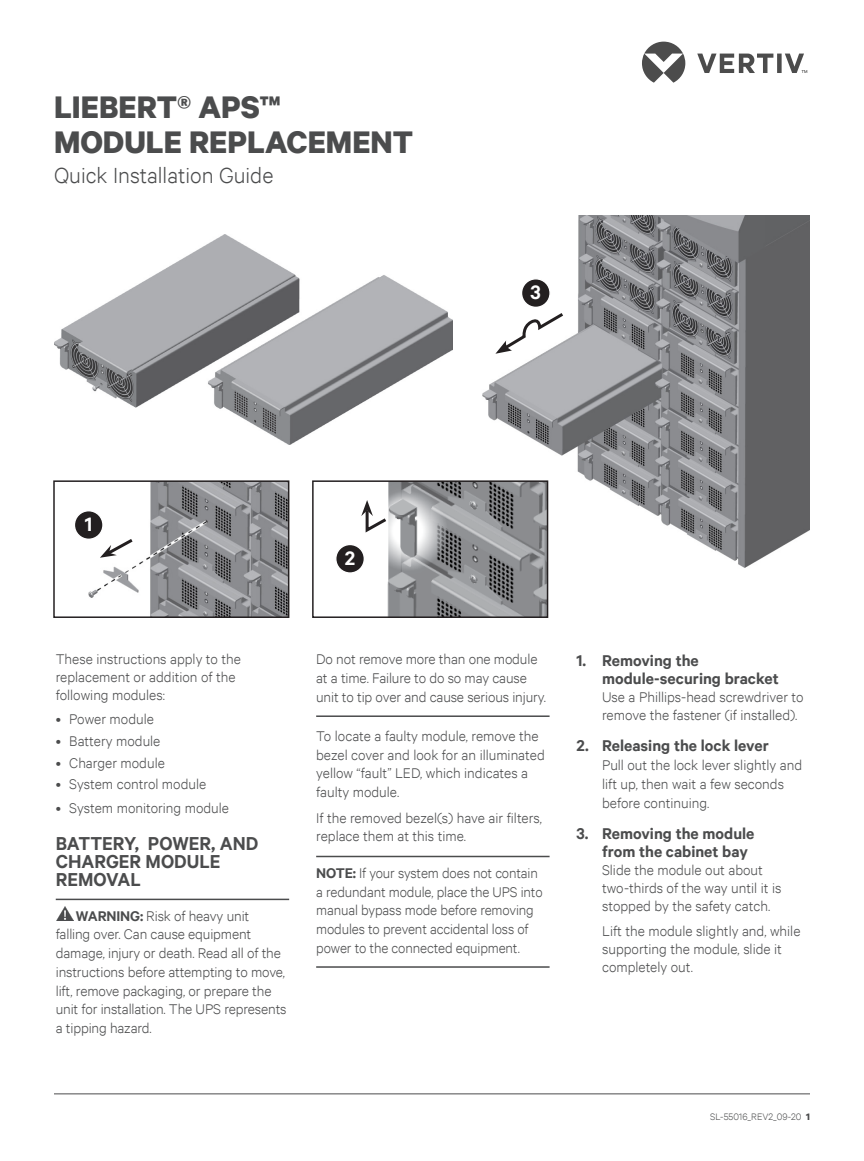
<style>
.page{position:relative;width:864px;height:1161px;background:#fff}
.page>*{position:absolute;margin:0;border:0;box-sizing:border-box;transform-origin:0 0}
.t1{font:700 30px/34.5px "Calibre";color:#4b4c4d}
.t2{font:300 21px "Calibre";color:#4b4c4d}
.t3{font:600 18.6px "Calibre";color:#fff}
.t4{font:600 18px/18px "Calibre";color:#4b4c4d}
.t5{font:600 15px/18px "Calibre";color:#4b4c4d}
.t6{font:300 13.5px/18.8px "Calibre";letter-spacing:-.005em;color:#4b4c4d}
.t7{font:300 9px "Calibre";color:#4b4c4d}
.s1{font-weight:600}
.s2{font-weight:700}
</style>
<div class="page">
<svg style="left:642px;top:42px;width:165px;height:41px"></svg>
<hr style="left:54px;top:1094px;width:756px;height:1px;background:#4b4c4d">
<hr style="left:56px;top:899px;width:233px;height:1px;background:#4b4c4d">
<img style="left:57px;top:906px;width:17px;height:15px">
<hr style="left:316px;top:715px;width:234px;height:2px;background:#4b4c4d">
<hr style="left:316px;top:856px;width:234px;height:1px;background:#4b4c4d">
<hr style="left:316px;top:966px;width:234px;height:2px;background:#4b4c4d">
<img style="left:482px;top:215px;width:328px;height:357px">
<img style="left:88px;top:483px;width:198px;height:132px">
<div style="left:53px;top:480px;width:236px;height:138px;border:2px solid #231f20"></div>
<img style="left:387px;top:483px;width:158px;height:132px">
<div style="left:312px;top:480px;width:236px;height:138px;border:2px solid #231f20"></div>
<img style="left:54px;top:235px;width:399px;height:210px">
<svg style="left:361px;top:500px;width:29px;height:35px"></svg>
<svg style="left:100px;top:536px;width:36px;height:22px"></svg>
<svg style="left:495px;top:310px;width:71px;height:44px"></svg>
<div style="left:74px;top:511px;width:29px;height:28px;background:#231f20;border-radius:50%"></div>
<div style="left:74px;top:510px;width:30px;height:30px;border:1px solid #fff;border-radius:50%"></div>
<div style="left:336px;top:544px;width:28px;height:29px;background:#231f20;border-radius:50%"></div>
<div style="left:335px;top:544px;width:30px;height:30px;border:1px solid #fff;border-radius:50%"></div>
<div style="left:522px;top:279px;width:28px;height:28px;background:#231f20;border-radius:50%"></div>
<div style="left:521px;top:278px;width:30px;height:30px;border:1px solid #fff;border-radius:50%"></div>
<h1 class="t1" style="left:54px;top:89px;width:361px">LIEBERT® APS™<br>MODULE REPLACEMENT</h1>
<h2 class="t2" style="left:54px;top:161px;width:221px">Quick Installation Guide</h2>
<h3 class="t3" style="left:531px;top:279px;width:12px">3</h3>
<h3 class="t3" style="left:85px;top:511px;width:9px">1</h3>
<h3 class="t3" style="left:345px;top:545px;width:12px">2</h3>
<p class="t6" style="left:56px;top:650px;width:187px;line-height:18px">These instructions apply to the replacement or addition of the following modules:</p>
<p class="t6" style="left:56px;top:709px;width:100px">• Power module</p>
<p class="t6" style="left:56px;top:731px;width:106px">• Battery module</p>
<p class="t6" style="left:56px;top:753px;width:111px">• Charger module</p>
<p class="t6" style="left:56px;top:774px;width:152px">• System control module</p>
<p class="t6" style="left:56px;top:798px;width:175px">• System monitoring module</p>
<h3 class="t4" style="left:56px;top:834px;width:204px">BATTERY, POWER, AND<br>CHARGER MODULE<br>REMOVAL</h3>
<p class="t6" style="left:56px;top:906px;width:232px;text-indent:20px"><span class="s1">WARNING:</span> Risk of heavy unit falling over. Can cause equipment damage, injury or death. Read all of the instructions before attempting to move, lift, remove packaging, or prepare the unit for installation. The UPS represents a tipping hazard.</p>
<p class="t6" style="left:316px;top:649px;width:231px">Do not remove more than one module at a time. Failure to do so may cause unit to tip over and cause serious injury.</p>
<p class="t6" style="left:316px;top:726px;width:230px">To locate a faulty module, remove the bezel cover and look for an illuminated yellow “fault” LED, which indicates a faulty module.</p>
<p class="t6" style="left:316px;top:808px;width:227px">If the removed bezel(s) have air filters, replace them at this time.</p>
<p class="t6" style="left:316px;top:863px;width:228px"><span class="s1">NOTE:</span> If your system does not contain a redundant module, place the UPS into manual bypass mode before removing modules to prevent accidental loss of power to the connected equipment.</p>
<p class="t5" style="left:602px;top:651px;width:178px;text-indent:-26px">1. Removing the module‑securing bracket</p>
<p class="t6" style="left:602px;top:687px;width:203px;line-height:18px">Use a Phillips-head screwdriver to remove the fastener (if installed).</p>
<p class="t5" style="left:577px;top:736px;width:194px">2. Releasing the lock lever</p>
<p class="t6" style="left:602px;top:755px;width:202px">Pull out the lock lever slightly and lift up, then wait a few seconds before continuing.</p>
<p class="t5" style="left:602px;top:824px;width:154px;text-indent:-26px">3. Removing the module from the cabinet bay</p>
<p class="t6" style="left:602px;top:861px;width:181px;line-height:18px">Slide the module out about two‑thirds of the way until it is stopped by the safety catch.</p>
<p class="t6" style="left:602px;top:921px;width:200px;line-height:18px">Lift the module slightly and, while supporting the module, slide it completely out.</p>
<p class="t7" style="left:710px;top:1111px;width:101px">SL-55016_REV2_09-20 <span class="s2">1</span></p>
</div>
